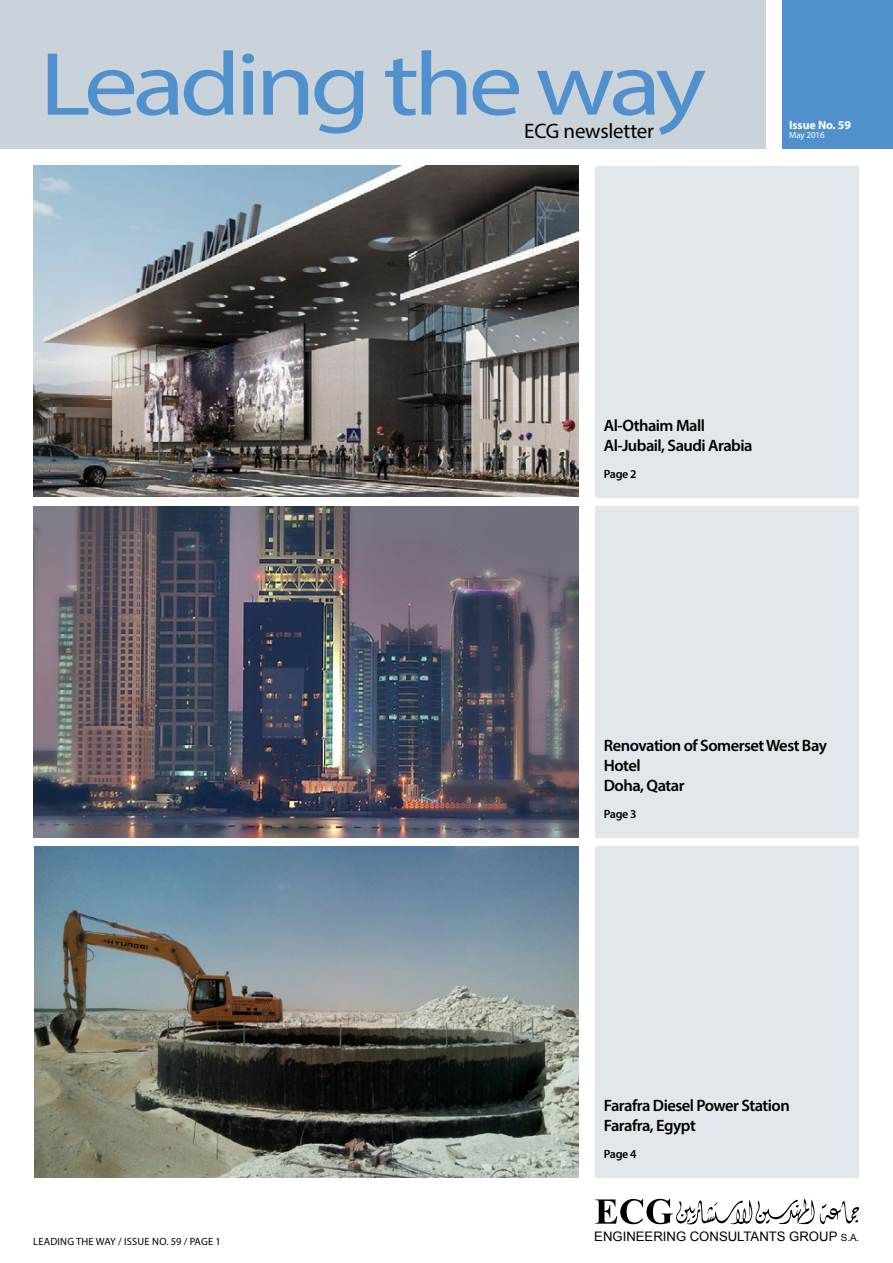
<style>
.page{position:relative;width:893px;height:1263px;background:#fff}
.page>*{position:absolute;margin:0;border:0;box-sizing:border-box;transform-origin:0 0}
.t1{font:90.45px "Myriad Pro";color:#5091cd;scale:1.2 1}
.t2{font:21px "Myriad Pro";letter-spacing:-.01em;color:#000}
.t3{font:600 16.5px/19.8px "Myriad Pro";letter-spacing:-.03em;color:#000}
.t4{font:13.2px "Arial";color:#000}
.t5{font:600 12px "Myriad Pro";letter-spacing:-.03em;color:#000}
.t6{font:700 12px "Myriad Pro";letter-spacing:-.01em;color:#fff}
.t7{font:10.5px "Myriad Pro";letter-spacing:.02em;color:#000}
.t8{font:9px "Myriad Pro";letter-spacing:-.01em;color:#fff}
.s1{font-size:9.9px}
</style>
<div class="page">
<img style="left:34px;top:846px;width:544px;height:332px">
<div style="left:0;top:0;width:765px;height:149px;background:#cad3d9"></div>
<div style="left:782px;top:0;width:111px;height:149px;background:#5091cd"></div>
<svg style="left:595px;top:1199px;width:264px;height:25px"></svg>
<div style="left:595px;top:166px;width:264px;height:331px;background:#e1e7eb"></div>
<div style="left:595px;top:846px;width:264px;height:332px;background:#e1e7eb"></div>
<div style="left:595px;top:506px;width:264px;height:332px;background:#e1e7eb"></div>
<img style="left:34px;top:506px;width:544px;height:332px">
<img style="left:34px;top:166px;width:544px;height:331px">
<h1 class="t1" style="left:39px;top:29px;width:557px">Leading the way</h1>
<p class="t2" style="left:524px;top:118px;width:131px">ECG newsletter</p>
<p class="t6" style="left:789px;top:117px;width:63px">Issue No. 59</p>
<p class="t8" style="left:789px;top:130px;width:37px">May 2016</p>
<p class="t3" style="left:604px;top:415px;width:150px">Al-Othaim Mall<br>Al-Jubail, Saudi Arabia</p>
<p class="t5" style="left:604px;top:466px;width:34px">Page 2</p>
<p class="t3" style="left:604px;top:736px;width:225px">Renovation of Somerset West Bay<br>Hotel<br>Doha, Qatar</p>
<p class="t5" style="left:604px;top:806px;width:34px">Page 3</p>
<p class="t7" style="left:33px;top:1235px;width:189px">Leading the way / issue no. 59 / page 1</p>
<p class="t3" style="left:604px;top:1095px;width:187px">Farafra Diesel Power Station<br>Farafra, Egypt</p>
<p class="t5" style="left:604px;top:1146px;width:34px">Page 4</p>
<p class="t4" style="left:594px;top:1228px;width:267px">ENGINEERING CONSULTANTS GROUP <span class="s1">S.A.</span></p>
</div>
